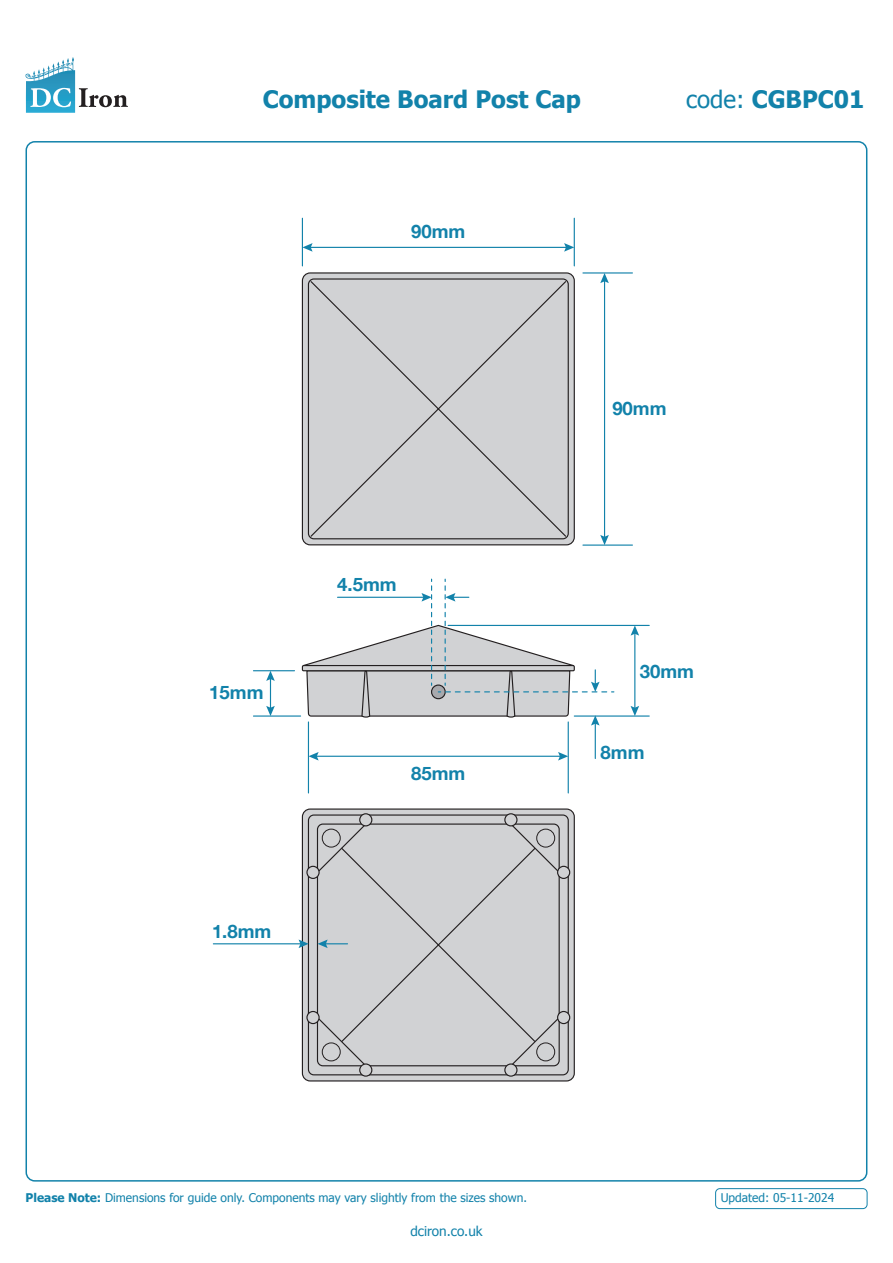
<style>
.page{position:relative;width:893px;height:1263px;background:#fff}
.page>*{position:absolute;margin:0;border:0;box-sizing:border-box;transform-origin:0 0}
.Product_Name{font:700 24px "Tahoma";color:#1282aa}
.t1{font:700 18.6px "Helvetica Neue";color:#1282aa}
.t2{font:13.5px "Tahoma";color:#1282aa}
.Product_Name-2{font:12px "Tahoma";color:#1282aa}
.s1{font-weight:400}
.s2{font-weight:700}
</style>
<div class="page">
<div style="left:715px;top:1188px;width:152px;height:21px;border:1px solid #1282aa;border-radius:4px"></div>
<div style="left:302px;top:273px;width:272px;height:272px;background:#d1d2d4;border-radius:8px"></div>
<div style="left:302px;top:272px;width:273px;height:273px;border:1px solid #231f20;border-radius:8px"></div>
<div style="left:308px;top:278px;width:261px;height:261px;border:1px solid #231f20;border-radius:5px"></div>
<div style="left:302px;top:809px;width:272px;height:272px;background:#d1d2d4;border-radius:8px"></div>
<div style="left:302px;top:808px;width:273px;height:273px;border:1px solid #231f20;border-radius:8px"></div>
<div style="left:308px;top:814px;width:261px;height:261px;border:1px solid #231f20;border-radius:5px"></div>
<svg style="left:309px;top:280px;width:258px;height:258px"></svg>
<div style="left:360px;top:814px;width:12px;height:12px;background:#d1d2d4;border-radius:50%"></div>
<div style="left:359px;top:813px;width:13px;height:13px;border:1px solid #231f20;border-radius:50%"></div>
<div style="left:307px;top:866px;width:12px;height:12px;background:#d1d2d4;border-radius:50%"></div>
<div style="left:306px;top:866px;width:14px;height:13px;border:1px solid #231f20;border-radius:50%"></div>
<div style="left:505px;top:814px;width:12px;height:12px;background:#d1d2d4;border-radius:50%"></div>
<div style="left:504px;top:813px;width:13px;height:13px;border:1px solid #231f20;border-radius:50%"></div>
<div style="left:558px;top:866px;width:12px;height:12px;background:#d1d2d4;border-radius:50%"></div>
<div style="left:557px;top:866px;width:13px;height:13px;border:1px solid #231f20;border-radius:50%"></div>
<div style="left:360px;top:1064px;width:12px;height:12px;background:#d1d2d4;border-radius:50%"></div>
<div style="left:359px;top:1063px;width:13px;height:14px;border:1px solid #231f20;border-radius:50%"></div>
<div style="left:307px;top:1011px;width:12px;height:12px;background:#d1d2d4;border-radius:50%"></div>
<div style="left:306px;top:1011px;width:14px;height:13px;border:1px solid #231f20;border-radius:50%"></div>
<div style="left:505px;top:1064px;width:12px;height:12px;background:#d1d2d4;border-radius:50%"></div>
<div style="left:504px;top:1063px;width:13px;height:14px;border:1px solid #231f20;border-radius:50%"></div>
<div style="left:558px;top:1011px;width:12px;height:12px;background:#d1d2d4;border-radius:50%"></div>
<div style="left:557px;top:1011px;width:13px;height:13px;border:1px solid #231f20;border-radius:50%"></div>
<div style="left:302px;top:665px;width:272px;height:6px;background:#d1d2d4"></div>
<div style="left:302px;top:665px;width:273px;height:6px;border:1px solid #231f20"></div>
<hr style="left:303px;top:665px;width:270px;height:1px;background:#231f20">
<hr style="left:604px;top:280px;width:1px;height:258px;background:#1282aa">
<svg style="left:600px;top:274px;width:9px;height:9px"></svg>
<svg style="left:600px;top:535px;width:9px;height:9px"></svg>
<hr style="left:634px;top:632px;width:1px;height:77px;background:#1282aa">
<svg style="left:631px;top:626px;width:8px;height:10px"></svg>
<svg style="left:631px;top:706px;width:8px;height:9px"></svg>
<hr style="left:270px;top:678px;width:1px;height:31px;background:#1282aa">
<svg style="left:266px;top:671px;width:9px;height:10px"></svg>
<svg style="left:266px;top:706px;width:9px;height:9px"></svg>
<hr style="left:213px;top:943px;width:89px;height:1px;background:#1282aa">
<svg style="left:299px;top:939px;width:10px;height:9px"></svg>
<svg style="left:317px;top:824px;width:242px;height:242px"></svg>
<hr style="left:309px;top:247px;width:258px;height:1px;background:#1282aa">
<svg style="left:303px;top:243px;width:10px;height:9px"></svg>
<svg style="left:564px;top:243px;width:10px;height:9px"></svg>
<svg style="left:306px;top:579px;width:308px;height:181px"></svg>
<hr style="left:308px;top:722px;width:1px;height:71px;background:#1282aa">
<hr style="left:568px;top:722px;width:1px;height:71px;background:#1282aa">
<hr style="left:302px;top:218px;width:1px;height:48px;background:#1282aa">
<hr style="left:574px;top:218px;width:1px;height:48px;background:#1282aa">
<hr style="left:583px;top:544px;width:49px;height:2px;background:#1282aa">
<hr style="left:574px;top:715px;width:75px;height:2px;background:#1282aa">
<hr style="left:253px;top:715px;width:48px;height:2px;background:#1282aa">
<hr style="left:253px;top:670px;width:41px;height:1px;background:#1282aa">
<hr style="left:448px;top:625px;width:201px;height:1px;background:#1282aa">
<hr style="left:583px;top:272px;width:49px;height:2px;background:#1282aa">
<div style="left:322px;top:829px;width:19px;height:18px;border:1px solid #231f20;border-radius:50%"></div>
<div style="left:536px;top:829px;width:19px;height:18px;border:1px solid #231f20;border-radius:50%"></div>
<div style="left:322px;top:1042px;width:19px;height:19px;border:1px solid #231f20;border-radius:50%"></div>
<div style="left:536px;top:1042px;width:19px;height:19px;border:1px solid #231f20;border-radius:50%"></div>
<svg style="left:38px;top:57px;width:35px;height:19px"></svg>
<svg style="left:30px;top:88px;width:41px;height:19px"></svg>
<svg style="left:79px;top:88px;width:49px;height:19px"></svg>
<p class="Product_Name" style="left:263px;top:82px;width:320px">Composite Board Post Cap</p>
<p class="Product_Name" style="left:686px;top:82px;width:180px"><span class="s1">code:</span> CGBPC01</p>
<p class="t1" style="left:411px;top:217px;width:56px">90mm</p>
<p class="t1" style="left:209px;top:677px;width:56px">15mm</p>
<p class="t1" style="left:212px;top:917px;width:61px">1.8mm</p>
<p class="t1" style="left:337px;top:570px;width:61px">4.5mm</p>
<p class="t1" style="left:411px;top:759px;width:56px">85mm</p>
<p class="t1" style="left:612px;top:394px;width:56px">90mm</p>
<p class="t1" style="left:640px;top:656px;width:56px">30mm</p>
<p class="t1" style="left:601px;top:738px;width:45px">8mm</p>
<p class="Product_Name-2" style="left:26px;top:1190px;width:503px"><span class="s2">Please Note:</span> Dimensions for guide only. Components may vary slightly from the sizes shown.</p>
<p class="t2" style="left:410px;top:1222px;width:74px">dciron.co.uk</p>
<p class="Product_Name-2" style="left:721px;top:1190px;width:115px">Updated: 05-11-2024</p>
</div>
